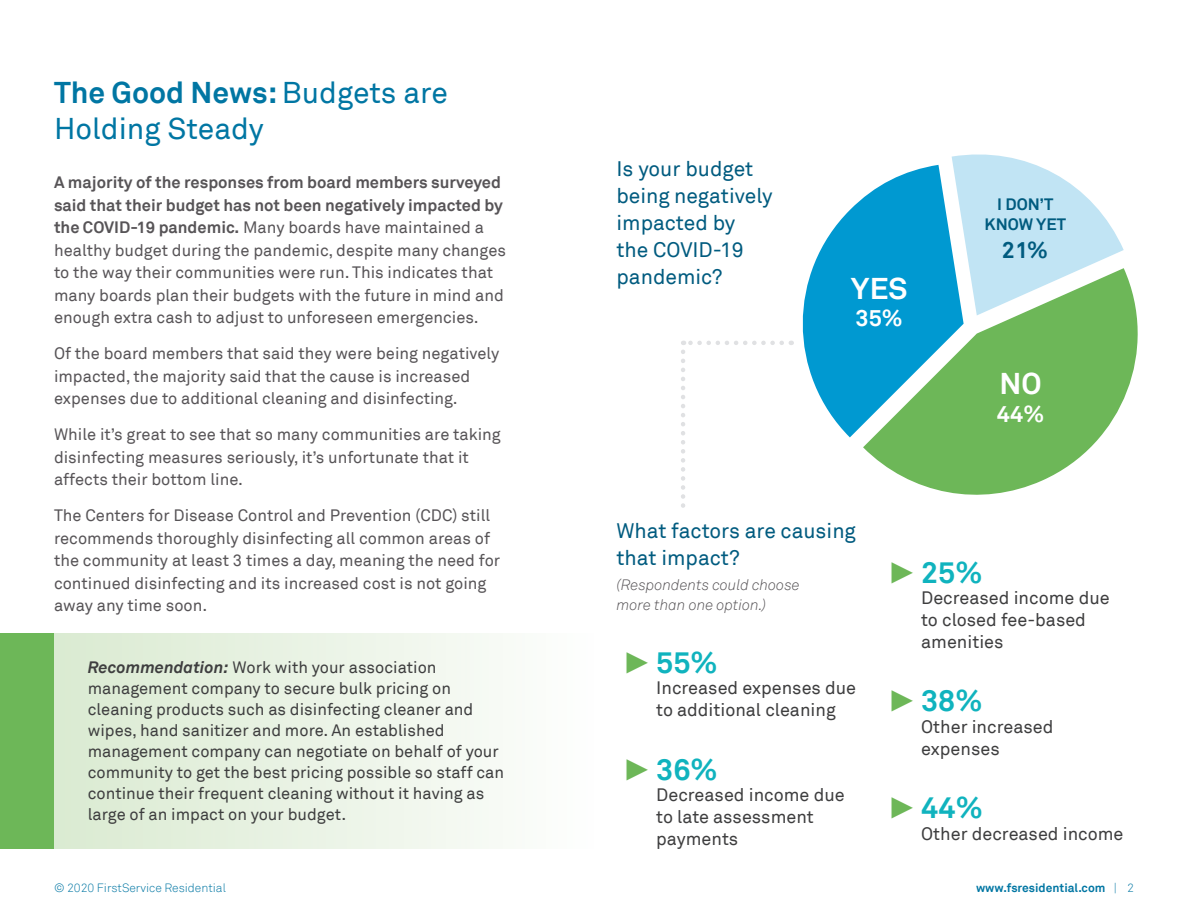
<style>
.page{position:relative;width:1188px;height:918px;background:#fff}
.page>*{position:absolute;margin:0;border:0;box-sizing:border-box;transform-origin:0 0}
.t1{font:30px/36px "Akkurat";color:#0076a3}
.t2{font:700 30px "Akkurat";color:#10b3be}
.t3{font:700 30px "Akkurat";color:#fff}
.t4{font:700 23.1px "Akkurat";color:#fff}
.t5{font:700 23.1px "Akkurat";color:#005b7f}
.t6{font:21px/27px "Akkurat";color:#005b7f}
.t7{font:18px/21.6px "Akkurat";color:#3e3e3f}
.t8{font:16.5px/22.5px "Akkurat";color:#575457}
.t9{font:16.5px/21px "Akkurat";color:#3e3e3f}
.t10{font:700 16.5px/19.8px "Akkurat";color:#005b7f;text-align:center}
.t11{font:italic 300 15px/19.5px "Akkurat";color:#575457}
.t12{font:300 12px "Akkurat";color:#0076a3}
.t13{font:700 12px "Akkurat";color:#0076a3}
.s1{font-weight:700}
.s2{font-weight:700;font-style:italic}
.s3{font-family:"Arial";font-weight:400;color:#6db758}
.s4{font-weight:300}
</style>
<div class="page">
<div style="left:54px;top:634px;width:540px;height:215px;background:linear-gradient(to right,#daead1,#fdfefd)"></div>
<svg style="left:683px;top:341px;width:99px;height:4px"></svg>
<svg style="left:681px;top:352px;width:4px;height:156px"></svg>
<svg style="left:863px;top:269px;width:275px;height:226px;fill:#6db758"></svg>
<svg style="left:952px;top:154px;width:172px;height:161px"></svg>
<svg style="left:788px;top:165px;width:176px;height:272px;fill:#0099d1"></svg>
<div style="left:0;top:634px;width:54px;height:215px;background:#6db758"></div>
<p class="t1" style="left:54px;top:75px;width:396px"><span class="s1">The Good News:</span> Budgets are<br>Holding Steady</p>
<p class="t8" style="left:54px;top:172px;width:454px"><span class="s1">A majority of the responses from board members surveyed said that their budget has not been negatively impacted by the COVID-19 pandemic.</span> Many boards have maintained a healthy budget during the pandemic, despite many changes to the way their communities were run. This indicates that many boards plan their budgets with the future in mind and enough extra cash to adjust to unforeseen emergencies.</p>
<p class="t8" style="left:54px;top:343px;width:447px">Of the board members that said they were being negatively impacted, the majority said that the cause is increased expenses due to additional cleaning and disinfecting.</p>
<p class="t8" style="left:54px;top:424px;width:448px">While it’s great to see that so many communities are taking disinfecting measures seriously, it’s unfortunate that it affects their bottom line.</p>
<p class="t8" style="left:54px;top:505px;width:448px">The Centers for Disease Control and Prevention (CDC) still recommends thoroughly disinfecting all common areas of the community at least 3 times a day, meaning the need for continued disinfecting and its increased cost is not going away any time soon.</p>
<p class="t9" style="left:88px;top:657px;width:418px"><span class="s2">Recommendation:</span> Work with your association management company to secure bulk pricing on cleaning products such as disinfecting cleaner and wipes, hand sanitizer and more. An established management company can negotiate on behalf of your community to get the best pricing possible so staff can continue their frequent cleaning without it having as large of an impact on your budget.</p>
<p class="t6" style="left:616px;top:156px;width:158px">Is your budget being negatively impacted by<br>the COVID-19 pandemic?</p>
<p class="t3" style="left:851px;top:269px;width:58px">YES</p>
<p class="t4" style="left:856px;top:304px;width:49px">35%</p>
<p class="t10" style="left:985px;top:195px;width:83px">I DON’T<br>KNOW YET</p>
<p class="t5" style="left:1002px;top:235px;width:48px">21%</p>
<p class="t3" style="left:999px;top:365px;width:44px">NO</p>
<p class="t4" style="left:997px;top:399px;width:49px">44%</p>
<p class="t6" style="left:616px;top:518px;width:241px">What factors are causing that impact?</p>
<p class="t11" style="left:616px;top:575px;width:185px">(Respondents could choose more than one option.)</p>
<p class="t2" style="left:622px;top:643px;width:97px"><span class="s3">►</span>55%</p>
<p class="t7" style="left:656px;top:678px;width:201px">Increased expenses due to additional cleaning</p>
<p class="t2" style="left:622px;top:750px;width:97px"><span class="s3">►</span>36%</p>
<p class="t7" style="left:656px;top:785px;width:190px">Decreased income due to late assessment payments</p>
<p class="t2" style="left:887px;top:553px;width:97px"><span class="s3">►</span>25%</p>
<p class="t7" style="left:921px;top:588px;width:190px">Decreased income due to closed fee-based amenities</p>
<p class="t2" style="left:887px;top:682px;width:97px"><span class="s3">►</span>38%</p>
<p class="t7" style="left:921px;top:716px;width:134px">Other increased expenses</p>
<p class="t2" style="left:887px;top:789px;width:97px"><span class="s3">►</span>44%</p>
<p class="t7" style="left:921px;top:823px;width:204px">Other decreased income</p>
<p class="t12" style="left:54px;top:881px;width:174px">© 2020 FirstService Residential</p>
<p class="t13" style="left:976px;top:881px;width:159px">www.fsresidential.com <span class="s4">| 2</span></p>
</div>
